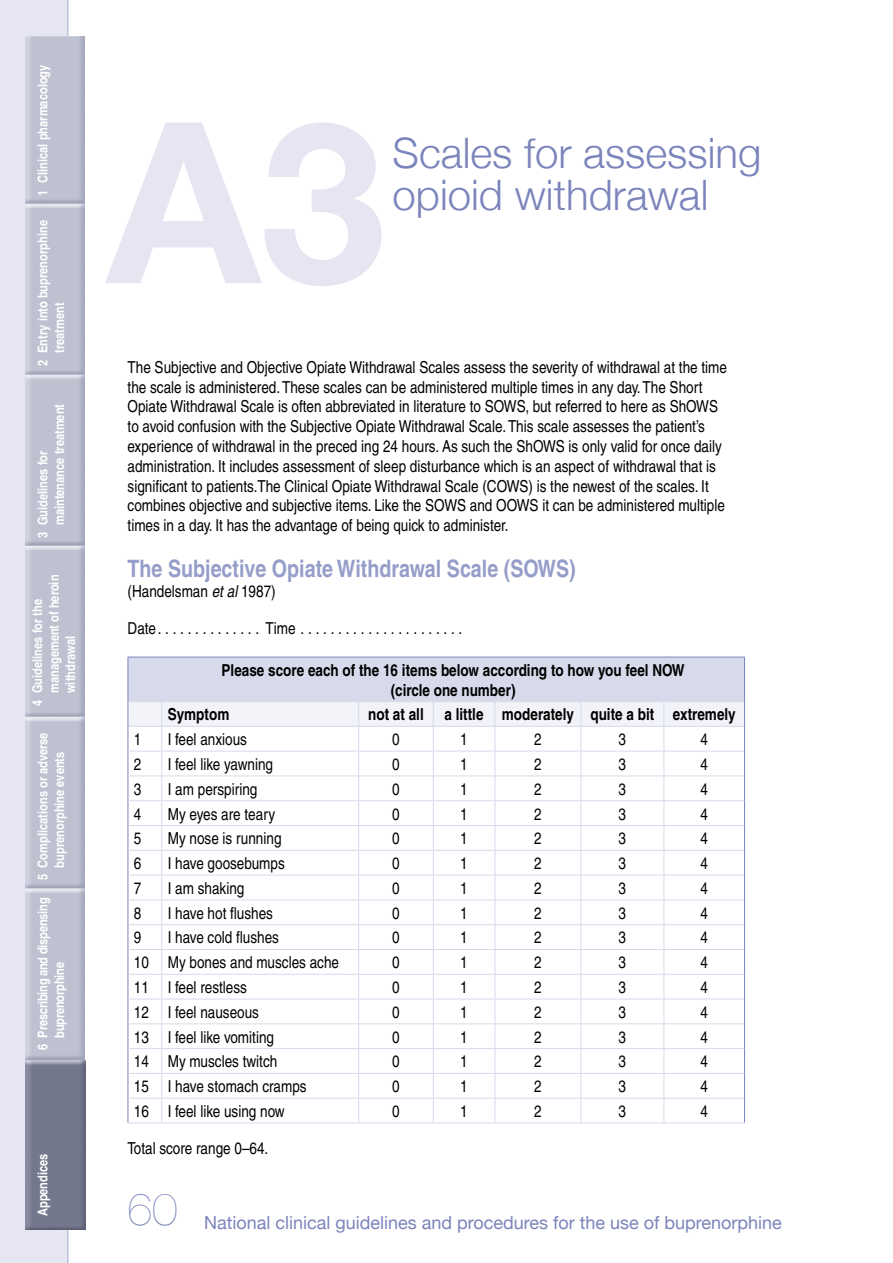
<style>
.page{position:relative;width:893px;height:1263px;background:#fff}
.page>*{position:absolute;margin:0;border:0;box-sizing:border-box;transform-origin:0 0}
.t1{font:700 225px "Helvetica Neue";color:#e5e6f1}
.t2{font:200 45px "Helvetica Neue";color:#7b84bb}
.t3{font:300 42px/42px "Helvetica Neue";color:#7b84bb}
.t4{font:700 condensed 24px "Helvetica LT";color:#959dc9}
.t5{font:18px "Helvetica Neue";color:#7b84bb}
.t6{font:condensed 16.5px/19.8px "Helvetica LT";color:#000}
.t7{font:700 condensed 16.5px/19.8px "Helvetica LT";color:#000;text-align:center}
.t8{font:700 condensed 13.5px/16.5px "Helvetica LT";color:#fff}
.s1{font-style:italic}
</style>
<div class="page">
<div style="left:0;top:0;width:68px;height:1263px;background:#e5e6f1"></div>
<img style="left:26px;top:36px;width:59px;height:339px">
<img style="left:26px;top:375px;width:59px;height:685px">
<img style="left:26px;top:1060px;width:59px;height:169px">
<hr style="left:128px;top:1122px;width:34px;height:1px;background:#d7daeb">
<hr style="left:162px;top:1122px;width:197px;height:1px;background:#d7daeb">
<hr style="left:359px;top:1122px;width:74px;height:1px;background:#d7daeb">
<hr style="left:433px;top:1122px;width:62px;height:1px;background:#d7daeb">
<hr style="left:495px;top:1122px;width:86px;height:1px;background:#d7daeb">
<hr style="left:581px;top:1122px;width:83px;height:1px;background:#d7daeb">
<svg style="left:128px;top:657px;width:617px;height:465px"></svg>
<hr style="left:664px;top:974px;width:80px;height:1px;background:#d7daeb">
<hr style="left:664px;top:999px;width:80px;height:1px;background:#d7daeb">
<hr style="left:664px;top:1023px;width:80px;height:1px;background:#d7daeb">
<hr style="left:664px;top:1048px;width:80px;height:1px;background:#d7daeb">
<hr style="left:664px;top:1073px;width:80px;height:1px;background:#d7daeb">
<hr style="left:664px;top:1098px;width:80px;height:1px;background:#d7daeb">
<hr style="left:664px;top:1122px;width:81px;height:1px;background:#d7daeb">
<p class="t8" style="left:34px;top:196px;width:132px;rotate:-90deg">1 Clinical pharmacology</p>
<p class="t8" style="left:34px;top:353px;width:134px;text-indent:-13px;rotate:-90deg">2 Entry into buprenorphine treatment</p>
<p class="t8" style="left:34px;top:525px;width:123px;text-indent:-13px;rotate:-90deg">3 Guidelines for maintenance treatment</p>
<p class="t8" style="left:29px;top:693px;width:120px;text-indent:-13px;rotate:-90deg">4 Guidelines for the management of heroin withdrawal</p>
<p class="t8" style="left:34px;top:880px;width:149px;text-align:center;rotate:-90deg">5 Complications or adverse buprenorphine events</p>
<p class="t8" style="left:34px;top:1037px;width:142px;text-indent:-13px;rotate:-90deg">6 Prescribing and dispensing buprenorphine</p>
<p class="t8" style="left:34px;top:1216px;width:64px;rotate:-90deg">Appendices</p>
<h1 class="t1" style="left:106px;top:64px;width:281px">A3</h1>
<h3 class="t3" style="left:393px;top:131px;width:370px">Scales for assessing opioid withdrawal</h3>
<p class="t6" style="left:128px;top:357px;width:601px">The Subjective and Objective Opiate Withdrawal Scales assess the severity of withdrawal at the time the scale is administered. These scales can be administered multiple times in any day. The Short Opiate Withdrawal Scale is often abbreviated in literature to SOWS, but referred to here as ShOWS to avoid confusion with the Subjective Opiate Withdrawal Scale. This scale assesses the patient’s experience of withdrawal in the preced ing 24 hours. As such the ShOWS is only valid for once daily administration. It includes assessment of sleep disturbance which is an aspect of withdrawal that is significant to patients.The Clinical Opiate Withdrawal Scale (COWS) is the newest of the scales. It combines objective and subjective items. Like the SOWS and OOWS it can be administered multiple times in a day. It has the advantage of being quick to administer.</p>
<h3 class="t4" style="left:128px;top:554px;width:450px">The Subjective OpiateWithdrawal Scale (SOWS)</h3>
<p class="t6" style="left:128px;top:581px;width:150px">(Handelsman <span class="s1">et al</span> 1987)</p>
<p class="t6" style="left:128px;top:618px;width:34px">Date...............</p>
<p class="t6" style="left:265px;top:618px;width:39px">Time .......................</p>
<p class="t7" style="left:222px;top:660px;width:465px">Please score each of the 16 items below according to how you feel NOW (circle one number)</p>
<p class="t7" style="left:168px;top:704px;width:63px">Symptom</p>
<p class="t7" style="left:368px;top:704px;width:57px">not at all</p>
<p class="t7" style="left:444px;top:704px;width:293px">a little moderately quite a bit extremely</p>
<p class="t6" style="left:134px;top:729px;width:9px">1</p>
<p class="t6" style="left:168px;top:729px;width:81px">I feel anxious</p>
<p class="t6" style="left:392px;top:729px;width:9px">0</p>
<p class="t6" style="left:460px;top:729px;width:9px">1</p>
<p class="t6" style="left:534px;top:729px;width:9px">2</p>
<p class="t6" style="left:619px;top:729px;width:9px">3</p>
<p class="t6" style="left:700px;top:729px;width:9px">4</p>
<p class="t6" style="left:134px;top:754px;width:9px">2</p>
<p class="t6" style="left:168px;top:754px;width:107px">I feel like yawning</p>
<p class="t6" style="left:392px;top:754px;width:9px">0</p>
<p class="t6" style="left:460px;top:754px;width:9px">1</p>
<p class="t6" style="left:534px;top:754px;width:9px">2</p>
<p class="t6" style="left:619px;top:754px;width:9px">3</p>
<p class="t6" style="left:700px;top:754px;width:9px">4</p>
<p class="t6" style="left:134px;top:779px;width:9px">3</p>
<p class="t6" style="left:168px;top:779px;width:91px">I am perspiring</p>
<p class="t6" style="left:392px;top:779px;width:9px">0</p>
<p class="t6" style="left:460px;top:779px;width:9px">1</p>
<p class="t6" style="left:534px;top:779px;width:9px">2</p>
<p class="t6" style="left:619px;top:779px;width:9px">3</p>
<p class="t6" style="left:700px;top:779px;width:9px">4</p>
<p class="t6" style="left:134px;top:804px;width:9px">4</p>
<p class="t6" style="left:168px;top:804px;width:109px">My eyes are teary</p>
<p class="t6" style="left:392px;top:804px;width:9px">0</p>
<p class="t6" style="left:460px;top:804px;width:9px">1</p>
<p class="t6" style="left:534px;top:804px;width:9px">2</p>
<p class="t6" style="left:619px;top:804px;width:9px">3</p>
<p class="t6" style="left:700px;top:804px;width:9px">4</p>
<p class="t6" style="left:134px;top:828px;width:9px">5</p>
<p class="t6" style="left:168px;top:828px;width:115px">My nose is running</p>
<p class="t6" style="left:392px;top:828px;width:9px">0</p>
<p class="t6" style="left:460px;top:828px;width:9px">1</p>
<p class="t6" style="left:534px;top:828px;width:9px">2</p>
<p class="t6" style="left:619px;top:828px;width:9px">3</p>
<p class="t6" style="left:700px;top:828px;width:9px">4</p>
<p class="t6" style="left:134px;top:853px;width:9px">6</p>
<p class="t6" style="left:168px;top:853px;width:119px">I have goosebumps</p>
<p class="t6" style="left:392px;top:853px;width:9px">0</p>
<p class="t6" style="left:460px;top:853px;width:9px">1</p>
<p class="t6" style="left:534px;top:853px;width:9px">2</p>
<p class="t6" style="left:619px;top:853px;width:9px">3</p>
<p class="t6" style="left:700px;top:853px;width:9px">4</p>
<p class="t6" style="left:134px;top:878px;width:9px">7</p>
<p class="t6" style="left:168px;top:878px;width:78px">I am shaking</p>
<p class="t6" style="left:392px;top:878px;width:9px">0</p>
<p class="t6" style="left:460px;top:878px;width:9px">1</p>
<p class="t6" style="left:534px;top:878px;width:9px">2</p>
<p class="t6" style="left:619px;top:878px;width:9px">3</p>
<p class="t6" style="left:700px;top:878px;width:9px">4</p>
<p class="t6" style="left:134px;top:903px;width:9px">8</p>
<p class="t6" style="left:168px;top:903px;width:107px">I have hot flushes</p>
<p class="t6" style="left:392px;top:903px;width:9px">0</p>
<p class="t6" style="left:460px;top:903px;width:9px">1</p>
<p class="t6" style="left:534px;top:903px;width:9px">2</p>
<p class="t6" style="left:619px;top:903px;width:9px">3</p>
<p class="t6" style="left:700px;top:903px;width:9px">4</p>
<p class="t6" style="left:134px;top:928px;width:9px">9</p>
<p class="t6" style="left:168px;top:928px;width:113px">I have cold flushes</p>
<p class="t6" style="left:392px;top:928px;width:9px">0</p>
<p class="t6" style="left:460px;top:928px;width:9px">1</p>
<p class="t6" style="left:534px;top:928px;width:9px">2</p>
<p class="t6" style="left:619px;top:928px;width:9px">3</p>
<p class="t6" style="left:700px;top:928px;width:9px">4</p>
<p class="t6" style="left:134px;top:952px;width:207px">10 My bones and muscles ache</p>
<p class="t6" style="left:392px;top:952px;width:9px">0</p>
<p class="t6" style="left:460px;top:952px;width:9px">1</p>
<p class="t6" style="left:534px;top:952px;width:9px">2</p>
<p class="t6" style="left:619px;top:952px;width:9px">3</p>
<p class="t6" style="left:700px;top:952px;width:9px">4</p>
<p class="t6" style="left:134px;top:977px;width:115px">11 I feel restless</p>
<p class="t6" style="left:392px;top:977px;width:9px">0</p>
<p class="t6" style="left:460px;top:977px;width:9px">1</p>
<p class="t6" style="left:534px;top:977px;width:9px">2</p>
<p class="t6" style="left:619px;top:977px;width:9px">3</p>
<p class="t6" style="left:700px;top:977px;width:9px">4</p>
<p class="t6" style="left:134px;top:1002px;width:127px">12 I feel nauseous</p>
<p class="t6" style="left:392px;top:1002px;width:9px">0</p>
<p class="t6" style="left:460px;top:1002px;width:9px">1</p>
<p class="t6" style="left:534px;top:1002px;width:9px">2</p>
<p class="t6" style="left:619px;top:1002px;width:9px">3</p>
<p class="t6" style="left:700px;top:1002px;width:9px">4</p>
<p class="t6" style="left:134px;top:1027px;width:142px">13 I feel like vomiting</p>
<p class="t6" style="left:392px;top:1027px;width:9px">0</p>
<p class="t6" style="left:460px;top:1027px;width:9px">1</p>
<p class="t6" style="left:534px;top:1027px;width:9px">2</p>
<p class="t6" style="left:619px;top:1027px;width:9px">3</p>
<p class="t6" style="left:700px;top:1027px;width:9px">4</p>
<p class="t6" style="left:134px;top:1052px;width:145px">14 My muscles twitch</p>
<p class="t6" style="left:392px;top:1052px;width:9px">0</p>
<p class="t6" style="left:460px;top:1052px;width:9px">1</p>
<p class="t6" style="left:534px;top:1052px;width:9px">2</p>
<p class="t6" style="left:619px;top:1052px;width:9px">3</p>
<p class="t6" style="left:700px;top:1052px;width:9px">4</p>
<p class="t6" style="left:134px;top:1076px;width:174px">15 I have stomach cramps</p>
<p class="t6" style="left:392px;top:1076px;width:9px">0</p>
<p class="t6" style="left:460px;top:1076px;width:9px">1</p>
<p class="t6" style="left:534px;top:1076px;width:9px">2</p>
<p class="t6" style="left:619px;top:1076px;width:9px">3</p>
<p class="t6" style="left:700px;top:1076px;width:9px">4</p>
<p class="t6" style="left:134px;top:1101px;width:152px">16 I feel like using now</p>
<p class="t6" style="left:392px;top:1101px;width:9px">0</p>
<p class="t6" style="left:460px;top:1101px;width:9px">1</p>
<p class="t6" style="left:534px;top:1101px;width:9px">2</p>
<p class="t6" style="left:619px;top:1101px;width:9px">3</p>
<p class="t6" style="left:700px;top:1101px;width:9px">4</p>
<p class="t6" style="left:128px;top:1138px;width:142px">Total score range 0–64.</p>
<h2 class="t2" style="left:128px;top:1183px;width:52px">60</h2>
<p class="t5" style="left:204px;top:1212px;width:579px">National clinical guidelines and procedures for the use of buprenorphine</p>
</div>
